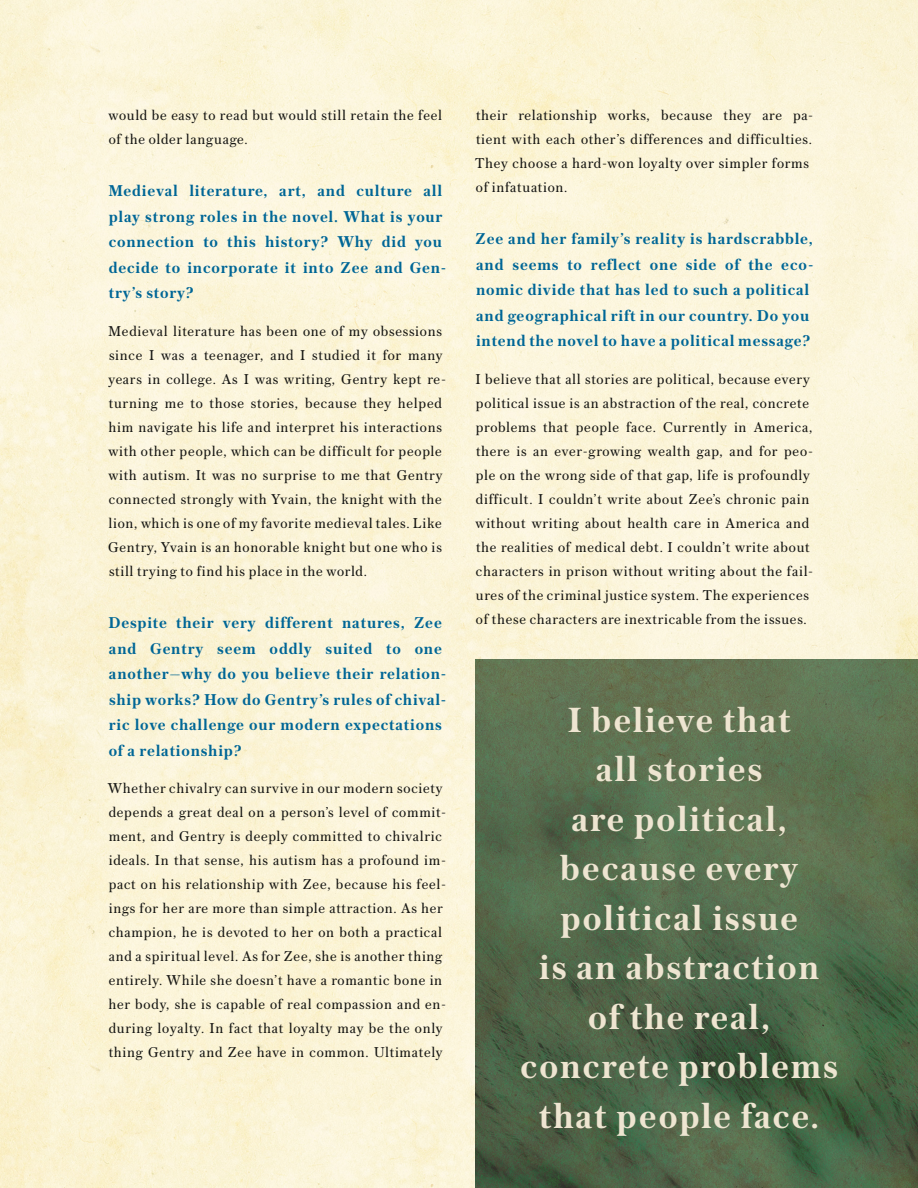
<style>
.page{position:relative;width:918px;height:1188px;background:#fff}
.page>*{position:absolute;margin:0;border:0;box-sizing:border-box;transform-origin:0 0}
.t1{font:600 36.75px/49.5px "Austin Text";letter-spacing:.05em;color:#eee5d1;text-align:center}
.t2{font:600 16.5px/25.5px "Austin Text";letter-spacing:.05em;color:#006696}
.t3{font:15px/24px "Austin Text";letter-spacing:.05em;color:#171714}
</style>
<div class="page">
<img style="left:0;top:0;width:918px;height:1188px">
<img style="left:475px;top:660px;width:443px;height:528px">
<p class="t3" style="left:108px;top:102px;width:335px">would be easy to read but would still retain the feel of the older language.</p>
<p class="t2" style="left:108px;top:178px;width:340px">Medieval literature, art, and culture all play strong roles in the novel. What is your connection to this history? Why did you decide to incorporate it into Zee and Gen&shy;try’s story?</p>
<p class="t3" style="left:108px;top:318px;width:339px">Medieval literature has been one of my obsessions since I was a teenager, and I studied it for many years in college. As I was writing, Gentry kept re&shy;turning me to those stories, because they helped him navigate his life and interpret his interactions with other people, which can be difficult for people with autism. It was no surprise to me that Gentry connected strongly with Yvain, the knight with the lion, which is one of my favorite medieval tales. Like Gentry, Yvain is an honorable knight but one who is still trying to find his place in the world.</p>
<p class="t2" style="left:108px;top:610px;width:340px">Despite their very different natures, Zee and Gentry seem oddly suited to one another—why do you believe their relation&shy;ship works? How do Gentry’s rules of chival&shy;ric love challenge our modern expectations of a relationship?</p>
<p class="t3" style="left:108px;top:776px;width:340px">Whether chivalry can survive in our modern society depends a great deal on a person’s level of commit&shy;ment, and Gentry is deeply committed to chivalric ideals. In that sense, his autism has a profound im&shy;pact on his relationship with Zee, because his feel&shy;ings for her are more than simple attraction. As her champion, he is devoted to her on both a practical and a spiritual level. As for Zee, she is another thing entirely. While she doesn’t have a romantic bone in her body, she is capable of real compassion and en&shy;during loyalty. In fact that loyalty may be the only thing Gentry and Zee have in common. Ultimately</p>
<p class="t3" style="left:475px;top:102px;width:340px">their relationship works, because they are pa&shy;tient with each other’s differences and difficulties.<br>They choose a hard-won loyalty over simpler forms of infatuation.</p>
<p class="t2" style="left:475px;top:226px;width:340px">Zee and her family’s reality is hardscrabble, and seems to reflect one side of the eco&shy;nomic divide that has led to such a political and geographical rift in our country. Do you intend the novel to have a political message?</p>
<p class="t3" style="left:476px;top:366px;width:339px">I believe that all stories are political, because every political issue is an abstraction of the real, concrete problems that people face. Currently in America, there is an ever-growing wealth gap, and for peo&shy;ple on the wrong side of that gap, life is profoundly difficult. I couldn’t write about Zee’s chronic pain without writing about health care in America and the realities of medical debt. I couldn’t write about characters in prison without writing about the fail&shy;ures of the criminal justice system. The experiences of these characters are inextricable from the issues.</p>
<p class="t1" style="left:568px;top:694px;width:224px">I believe that</p>
<p class="t1" style="left:596px;top:743px;width:168px">all stories</p>
<p class="t1" style="left:560px;top:793px;width:240px">are political, because every political issue</p>
<p class="t1" style="left:539px;top:941px;width:282px">is an abstraction</p>
<p class="t1" style="left:588px;top:991px;width:183px">of the real,</p>
<p class="t1" style="left:520px;top:1040px;width:319px">concrete problems that people face.</p>
</div>
